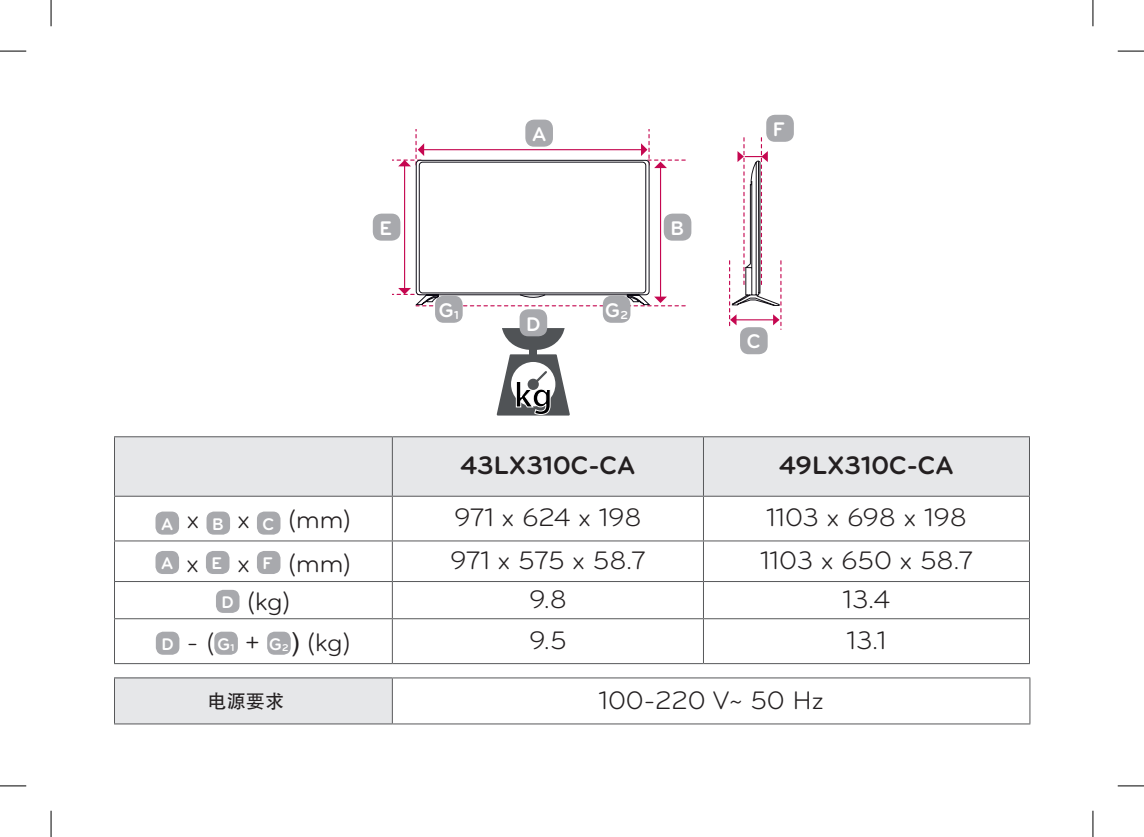
<style>
.page{position:relative;width:1144px;height:837px;background:#fff}
.page>*{position:absolute;margin:0;border:0;box-sizing:border-box;transform-origin:0 0}
.t1{font:26.25px "Bryant LG";color:#231f20}
.t2{font:700 26.25px "Bryant LG";color:#231f20}
.t3{font:700 20.47px "Bryant LG";color:#fff}
.t4{font:700 20.47px "Bryant LG";color:#fff}
.t5{font:19.25px "LG Display";color:#231f20}
.s1{font-weight:700;font-size:17.5px;color:#fff}
.s2{font-weight:700;font-size:10.15px;color:#fff}
.s3{font-family:"Arial"}
</style>
<div class="page">
<div style="left:115px;top:437px;width:914px;height:58px;background:#e6e7e9"></div>
<hr style="left:114px;top:436px;width:278px;height:1px;background:#57585a">
<hr style="left:114px;top:437px;width:1px;height:58px;background:#57585a">
<hr style="left:114px;top:495px;width:278px;height:1px;background:#57585a">
<hr style="left:114px;top:496px;width:1px;height:44px;background:#57585a">
<hr style="left:114px;top:540px;width:278px;height:1px;background:#57585a">
<hr style="left:114px;top:541px;width:1px;height:40px;background:#57585a">
<hr style="left:114px;top:581px;width:278px;height:1px;background:#57585a">
<hr style="left:114px;top:581px;width:1px;height:37px;background:#57585a">
<hr style="left:114px;top:618px;width:278px;height:1px;background:#57585a">
<hr style="left:114px;top:619px;width:1px;height:44px;background:#57585a">
<hr style="left:114px;top:663px;width:278px;height:1px;background:#57585a">
<hr style="left:392px;top:436px;width:311px;height:1px;background:#57585a">
<hr style="left:392px;top:437px;width:1px;height:58px;background:#57585a">
<hr style="left:703px;top:436px;width:327px;height:1px;background:#57585a">
<hr style="left:703px;top:437px;width:1px;height:58px;background:#57585a">
<hr style="left:1029px;top:437px;width:1px;height:58px;background:#57585a">
<hr style="left:392px;top:663px;width:311px;height:1px;background:#57585a">
<hr style="left:703px;top:663px;width:327px;height:1px;background:#57585a">
<hr style="left:392px;top:495px;width:311px;height:1px;background:#57585a">
<hr style="left:392px;top:496px;width:1px;height:44px;background:#57585a">
<hr style="left:703px;top:495px;width:327px;height:1px;background:#57585a">
<hr style="left:703px;top:496px;width:1px;height:44px;background:#57585a">
<hr style="left:1029px;top:496px;width:1px;height:44px;background:#57585a">
<hr style="left:392px;top:540px;width:311px;height:1px;background:#57585a">
<hr style="left:392px;top:541px;width:1px;height:40px;background:#57585a">
<hr style="left:703px;top:540px;width:327px;height:1px;background:#57585a">
<hr style="left:703px;top:541px;width:1px;height:40px;background:#57585a">
<hr style="left:1029px;top:541px;width:1px;height:40px;background:#57585a">
<hr style="left:392px;top:581px;width:311px;height:1px;background:#57585a">
<hr style="left:392px;top:581px;width:1px;height:37px;background:#57585a">
<hr style="left:703px;top:581px;width:327px;height:1px;background:#57585a">
<hr style="left:703px;top:581px;width:1px;height:37px;background:#57585a">
<hr style="left:1029px;top:581px;width:1px;height:37px;background:#57585a">
<hr style="left:392px;top:618px;width:311px;height:1px;background:#57585a">
<hr style="left:392px;top:619px;width:1px;height:44px;background:#57585a">
<hr style="left:703px;top:618px;width:327px;height:1px;background:#57585a">
<hr style="left:703px;top:619px;width:1px;height:44px;background:#57585a">
<hr style="left:1029px;top:619px;width:1px;height:44px;background:#57585a">
<div style="left:155px;top:511px;width:24px;height:23px;background:#a8a9ad;border-radius:7px"></div>
<div style="left:206px;top:511px;width:24px;height:23px;background:#a8a9ad;border-radius:7px"></div>
<div style="left:257px;top:511px;width:23px;height:23px;background:#a8a9ad;border-radius:7px"></div>
<div style="left:155px;top:550px;width:24px;height:24px;background:#a8a9ad;border-radius:7px"></div>
<div style="left:206px;top:550px;width:23px;height:24px;background:#a8a9ad;border-radius:7px"></div>
<div style="left:257px;top:550px;width:23px;height:24px;background:#a8a9ad;border-radius:7px"></div>
<div style="left:216px;top:589px;width:23px;height:23px;background:#a8a9ad;border-radius:7px"></div>
<div style="left:156px;top:631px;width:23px;height:23px;background:#a8a9ad;border-radius:7px"></div>
<div style="left:214px;top:631px;width:24px;height:23px;background:#a8a9ad;border-radius:7px"></div>
<div style="left:267px;top:631px;width:24px;height:23px;background:#a8a9ad;border-radius:7px"></div>
<div style="left:114px;top:677px;width:278px;height:46px;background:#e6e7e9"></div>
<hr style="left:1029px;top:678px;width:1px;height:45px;background:#57585a">
<hr style="left:392px;top:677px;width:638px;height:1px;background:#57585a">
<hr style="left:392px;top:723px;width:638px;height:1px;background:#57585a">
<hr style="left:114px;top:677px;width:278px;height:1px;background:#57585a">
<hr style="left:114px;top:678px;width:1px;height:45px;background:#57585a">
<hr style="left:392px;top:678px;width:1px;height:45px;background:#57585a">
<hr style="left:114px;top:723px;width:278px;height:1px;background:#57585a">
<svg style="left:497px;top:328px;width:73px;height:87px"></svg>
<div style="left:528px;top:378px;width:11px;height:12px;background:#505356;border-radius:50%"></div>
<svg style="left:729px;top:138px;width:52px;height:191px"></svg>
<svg style="left:392px;top:130px;width:293px;height:176px"></svg>
<div style="left:525px;top:120px;width:28px;height:27px;background:#a8a9ad;border-radius:9px"></div>
<div style="left:766px;top:115px;width:28px;height:27px;background:#a8a9ad;border-radius:9px"></div>
<div style="left:740px;top:327px;width:28px;height:27px;background:#a8a9ad;border-radius:9px"></div>
<div style="left:520px;top:309px;width:27px;height:27px;background:#a8a9ad;border-radius:9px"></div>
<div style="left:664px;top:213px;width:27px;height:27px;background:#a8a9ad;border-radius:9px"></div>
<div style="left:373px;top:213px;width:27px;height:27px;background:#a8a9ad;border-radius:9px"></div>
<div style="left:435px;top:295px;width:28px;height:28px;background:#a8a9ad;border-radius:9px"></div>
<div style="left:603px;top:295px;width:27px;height:28px;background:#a8a9ad;border-radius:9px"></div>
<svg style="left:0;top:51px;width:26px;height:1px"></svg>
<svg style="left:1118px;top:51px;width:26px;height:1px"></svg>
<svg style="left:0;top:785px;width:26px;height:1px"></svg>
<svg style="left:1118px;top:785px;width:26px;height:1px"></svg>
<svg style="left:51px;top:0;width:1px;height:26px"></svg>
<svg style="left:51px;top:810px;width:1px;height:26px"></svg>
<svg style="left:1092px;top:0;width:1px;height:26px"></svg>
<svg style="left:1092px;top:810px;width:1px;height:26px"></svg>
<p class="t3" style="left:532px;top:121px;width:16px">A</p>
<p class="t3" style="left:773px;top:116px;width:13px">F</p>
<p class="t3" style="left:379px;top:215px;width:14px">E</p>
<p class="t3" style="left:670px;top:215px;width:15px">B</p>
<p class="t4" style="left:439px;top:297px;width:21px">G<sub>1</sub></p>
<p class="t4" style="left:605px;top:297px;width:24px">G<sub>2</sub></p>
<p class="t3" style="left:526px;top:311px;width:16px">D</p>
<p class="t3" style="left:747px;top:329px;width:15px">C</p>
<p class="t2" style="left:460px;top:449px;width:176px">43LX310C-CA</p>
<p class="t2" style="left:779px;top:449px;width:176px">49LX310C-CA</p>
<p class="t1" style="left:161px;top:504px;width:192px"><span class="s1">A</span> x<span class="s1">B</span>x<span class="s1">C</span>(mm)</p>
<p class="t1" style="left:454px;top:501px;width:189px">971 x 624 x 198</p>
<p class="t1" style="left:766px;top:501px;width:202px">1103 x 698 x 198</p>
<p class="t1" style="left:161px;top:547px;width:192px"><span class="s1">A</span>x<span class="s1">E</span> x<span class="s1">F</span> (mm)</p>
<p class="t1" style="left:450px;top:544px;width:197px">971 x 575 x 58.7</p>
<p class="t1" style="left:760px;top:544px;width:214px">1103 x 650 x 58.7</p>
<p class="t1" style="left:222px;top:586px;width:71px"><span class="s1">D</span> (kg)</p>
<p class="t1" style="left:529px;top:583px;width:39px">9.8</p>
<p class="t1" style="left:843px;top:583px;width:49px">13.4</p>
<p class="t1" style="left:162px;top:626px;width:191px"><span class="s1">D</span> - ( <span class="s1">G</span><span class="s2">1</span> + <span class="s1">G</span><span class="s2">2</span> <span class="s3">)</span> (kg)</p>
<p class="t1" style="left:529px;top:624px;width:39px">9.5</p>
<p class="t1" style="left:846px;top:624px;width:41px">13.1</p>
<p class="t5" style="left:207px;top:686px;width:78px">电源要求</p>
<p class="t1" style="left:598px;top:684px;width:227px">100-220 V~ 50 Hz</p>
</div>
